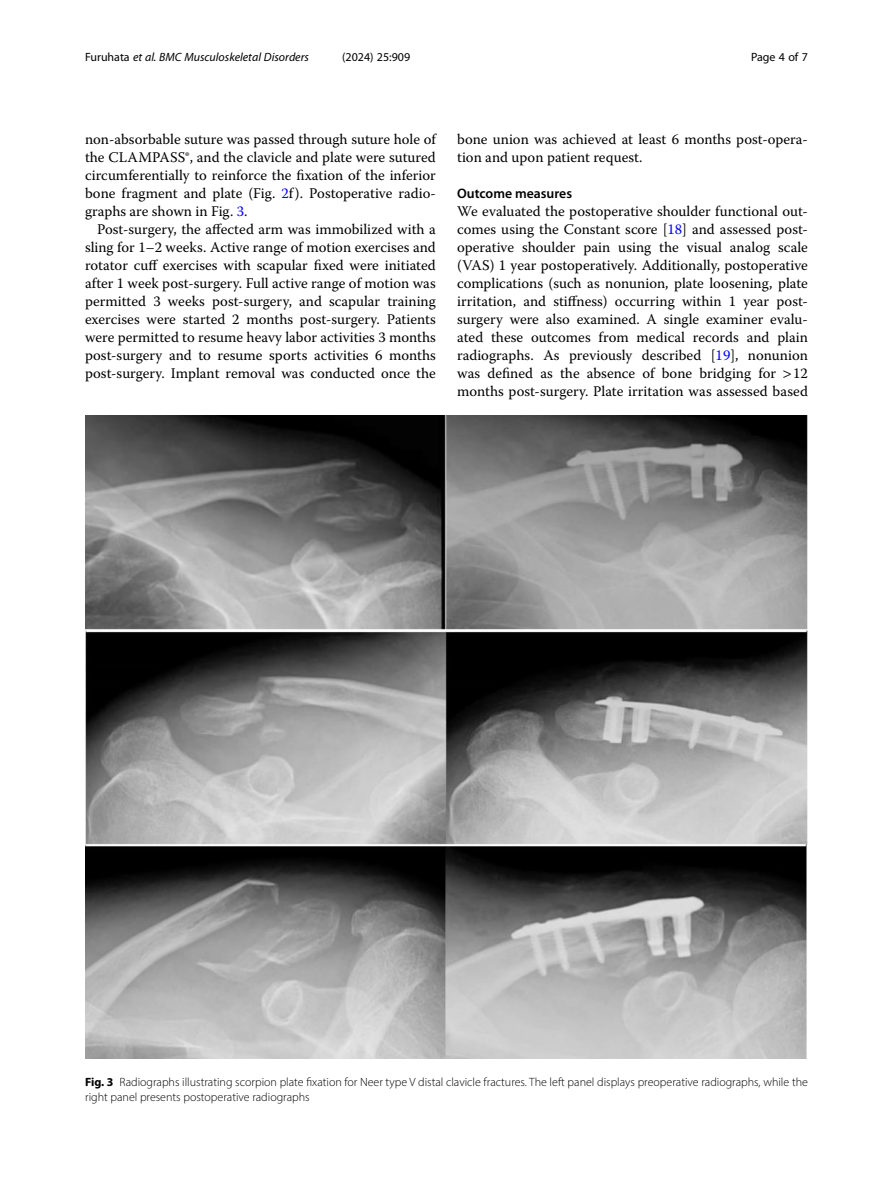
<style>
.page{position:relative;width:893px;height:1191px;background:#fff}
.page>*{position:absolute;margin:0;border:0;box-sizing:border-box;transform-origin:0 0}
.Body_Text{font:14.7px/18px "Warnock Pro";color:#000;text-align:justify}
.Body_Text_Indent{font:14.7px/18px "Warnock Pro";color:#000;text-align:justify}
.Head_2{font:600 13.8px "Myriad Pro";color:#000}
.Figure_Caption{font:300 12px/15px "Myriad Pro";color:#000}
.t1{font:italic 12px "Myriad Pro";color:#000}
.t2{font:12px "Myriad Pro";color:#000}
.s1{font-style:normal}
.s2{color:#00f}
.s3{font-weight:700}
</style>
<div class="page">
<img style="left:85px;top:415px;width:723px;height:644px">
<p class="t1" style="left:85px;top:50px;width:225px"><span class="s1">Furuhata</span> et al. BMC Musculoskeletal Disorders</p>
<p class="t2" style="left:342px;top:50px;width:70px">(2024) 25:909</p>
<p class="t2" style="left:751px;top:50px;width:58px">Page 4 of 7</p>
<p class="Body_Text" style="left:85px;top:130px;width:352px">non-absorbable suture was passed through suture hole of the CLAMPASS®, and the clavicle and plate were sutured circumferentially to reinforce the fixation of the inferior bone fragment and plate (Fig. <span class="s2">2</span>f). Postoperative radio&shy;graphs are shown in Fig. <span class="s2">3</span>.</p>
<p class="Body_Text_Indent" style="left:85px;top:220px;width:352px;text-indent:12px">Post-surgery, the affected arm was immobilized with a sling for 1–2 weeks. Active range of motion exercises and rotator cuff exercises with scapular fixed were initiated after 1 week post-surgery. Full active range of motion was permitted 3 weeks post-surgery, and scapular training exercises were started 2 months post-surgery. Patients were permitted to resume heavy labor activities 3 months post-surgery and to resume sports activities 6 months post-surgery. Implant removal was conducted once the</p>
<p class="Body_Text_Indent" style="left:457px;top:130px;width:352px">bone union was achieved at least 6 months post-opera&shy;tion and upon patient request.</p>
<p class="Head_2" style="left:457px;top:185px;width:117px">Outcome measures</p>
<p class="Body_Text" style="left:457px;top:202px;width:352px">We evaluated the postoperative shoulder functional out&shy;comes using the Constant score [<span class="s2">18</span>] and assessed post&shy;operative shoulder pain using the visual analog scale (VAS) 1 year postoperatively. Additionally, postoperative complications (such as nonunion, plate loosening, plate irritation, and stiffness) occurring within 1 year post&shy;surgery were also examined. A single examiner evalu&shy;ated these outcomes from medical records and plain radiographs. As previously described [<span class="s2">19</span>], nonunion was defined as the absence of bone bridging for 12 months post-surgery. Plate irritation was assessed based</p>
<p class="Figure_Caption" style="left:85px;top:1074px;width:724px"><span class="s3">Fig. 3</span> Radiographs illustrating scorpion plate fixation for Neer type V distal clavicle fractures. The left panel displays preoperative radiographs, while the right panel presents postoperative radiographs</p>
</div>
